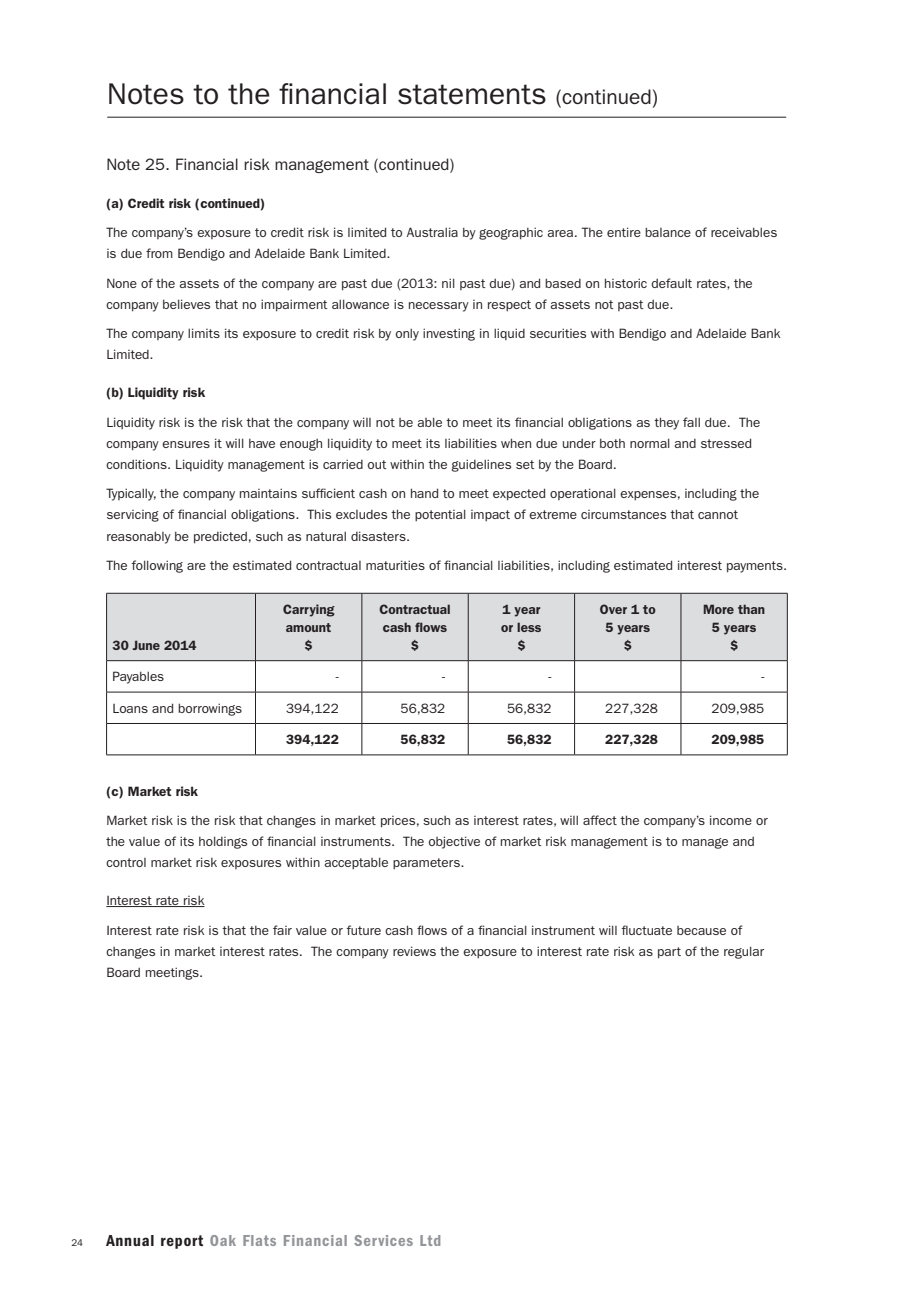
<style>
.page{position:relative;width:919px;height:1289px;background:#fff}
.page>*{position:absolute;margin:0;border:0;box-sizing:border-box;transform-origin:0 0}
.t1{font:30px "Franklin Gothic";color:#231f20}
.t2{font:16.5px "Franklin Gothic";color:#231f20}
.t3{font:600 condensed 16.5px "Franklin Gothic";letter-spacing:.05em;color:#939598}
.t4{font:13.5px/21px "Franklin Gothic";color:#231f20}
.t5{font:600 13.5px/18px "Franklin Gothic";color:#231f20;text-align:center}
.t6{font:9.75px "Franklin Gothic";color:#231f20}
.s1{font-size:21px}
.s2{color:#231f20}
</style>
<div class="page">
<hr style="left:107px;top:117px;width:679px;height:1px;background:#231f20">
<hr style="left:106px;top:906px;width:98px;height:1px;background:#231f20">
<div style="left:107px;top:594px;width:680px;height:66px;background:#dcdddf"></div>
<hr style="left:106px;top:593px;width:149px;height:1px;background:#231f20">
<hr style="left:106px;top:593px;width:1px;height:67px;background:#231f20">
<hr style="left:255px;top:593px;width:107px;height:1px;background:#231f20">
<hr style="left:255px;top:593px;width:1px;height:67px;background:#231f20">
<hr style="left:362px;top:593px;width:106px;height:1px;background:#231f20">
<hr style="left:361px;top:593px;width:1px;height:67px;background:#231f20">
<hr style="left:468px;top:593px;width:106px;height:1px;background:#231f20">
<hr style="left:468px;top:593px;width:1px;height:67px;background:#231f20">
<hr style="left:574px;top:593px;width:107px;height:1px;background:#231f20">
<hr style="left:574px;top:593px;width:1px;height:67px;background:#231f20">
<hr style="left:681px;top:593px;width:106px;height:1px;background:#231f20">
<hr style="left:680px;top:593px;width:1px;height:67px;background:#231f20">
<hr style="left:787px;top:593px;width:1px;height:67px;background:#231f20">
<hr style="left:106px;top:660px;width:149px;height:1px;background:#231f20">
<hr style="left:106px;top:661px;width:1px;height:31px;background:#231f20">
<hr style="left:255px;top:660px;width:107px;height:1px;background:#231f20">
<hr style="left:255px;top:661px;width:1px;height:31px;background:#231f20">
<hr style="left:362px;top:660px;width:106px;height:1px;background:#231f20">
<hr style="left:361px;top:661px;width:1px;height:31px;background:#231f20">
<hr style="left:468px;top:660px;width:106px;height:1px;background:#231f20">
<hr style="left:468px;top:661px;width:1px;height:31px;background:#231f20">
<hr style="left:574px;top:660px;width:107px;height:1px;background:#231f20">
<hr style="left:574px;top:661px;width:1px;height:31px;background:#231f20">
<hr style="left:681px;top:660px;width:106px;height:1px;background:#231f20">
<hr style="left:680px;top:661px;width:1px;height:31px;background:#231f20">
<hr style="left:787px;top:661px;width:1px;height:31px;background:#231f20">
<hr style="left:106px;top:691px;width:149px;height:1px;background:#231f20">
<hr style="left:106px;top:692px;width:1px;height:31px;background:#231f20">
<hr style="left:255px;top:691px;width:107px;height:1px;background:#231f20">
<hr style="left:255px;top:692px;width:1px;height:31px;background:#231f20">
<hr style="left:362px;top:691px;width:106px;height:1px;background:#231f20">
<hr style="left:361px;top:692px;width:1px;height:31px;background:#231f20">
<hr style="left:468px;top:691px;width:106px;height:1px;background:#231f20">
<hr style="left:468px;top:692px;width:1px;height:31px;background:#231f20">
<hr style="left:574px;top:691px;width:107px;height:1px;background:#231f20">
<hr style="left:574px;top:692px;width:1px;height:31px;background:#231f20">
<hr style="left:681px;top:691px;width:106px;height:1px;background:#231f20">
<hr style="left:680px;top:692px;width:1px;height:31px;background:#231f20">
<hr style="left:787px;top:692px;width:1px;height:31px;background:#231f20">
<hr style="left:106px;top:723px;width:149px;height:1px;background:#231f20">
<hr style="left:106px;top:723px;width:1px;height:31px;background:#231f20">
<hr style="left:255px;top:723px;width:107px;height:1px;background:#231f20">
<hr style="left:255px;top:723px;width:1px;height:31px;background:#231f20">
<hr style="left:362px;top:723px;width:106px;height:1px;background:#231f20">
<hr style="left:361px;top:723px;width:1px;height:31px;background:#231f20">
<hr style="left:468px;top:723px;width:106px;height:1px;background:#231f20">
<hr style="left:468px;top:723px;width:1px;height:31px;background:#231f20">
<hr style="left:574px;top:723px;width:107px;height:1px;background:#231f20">
<hr style="left:574px;top:723px;width:1px;height:31px;background:#231f20">
<hr style="left:681px;top:723px;width:106px;height:1px;background:#231f20">
<hr style="left:680px;top:723px;width:1px;height:31px;background:#231f20">
<hr style="left:787px;top:723px;width:1px;height:31px;background:#231f20">
<hr style="left:106px;top:754px;width:149px;height:1px;background:#231f20">
<hr style="left:255px;top:754px;width:107px;height:1px;background:#231f20">
<hr style="left:362px;top:754px;width:106px;height:1px;background:#231f20">
<hr style="left:468px;top:754px;width:106px;height:1px;background:#231f20">
<hr style="left:574px;top:754px;width:107px;height:1px;background:#231f20">
<hr style="left:681px;top:754px;width:106px;height:1px;background:#231f20">
<h1 class="t1" style="left:107px;top:77px;width:552px">Notes to the financial statements <span class="s1">(continued)</span></h1>
<p class="t2" style="left:106px;top:155px;width:349px">Note 25. Financial risk management (continued)</p>
<p class="t5" style="left:106px;top:194px;width:160px">(a) Credit risk (continued)</p>
<p class="t4" style="left:106px;top:222px;width:672px">The company’s exposure to credit risk is limited to Australia by geographic area. The entire balance of receivables is due from Bendigo and Adelaide Bank Limited.</p>
<p class="t4" style="left:106px;top:273px;width:648px">None of the assets of the company are past due (2013: nil past due) and based on historic default rates, the company believes that no impairment allowance is necessary in respect of assets not past due.</p>
<p class="t4" style="left:106px;top:323px;width:675px">The company limits its exposure to credit risk by only investing in liquid securities with Bendigo and Adelaide Bank<br>Limited.</p>
<p class="t5" style="left:106px;top:384px;width:100px">(b) Liquidity risk</p>
<p class="t4" style="left:106px;top:412px;width:655px">Liquidity risk is the risk that the company will not be able to meet its financial obligations as they fall due. The company ensures it will have enough liquidity to meet its liabilities when due under both normal and stressed conditions. Liquidity management is carried out within the guidelines set by the Board.</p>
<p class="t4" style="left:106px;top:483px;width:654px">Typically, the company maintains sufficient cash on hand to meet expected operational expenses, including the servicing of financial obligations. This excludes the potential impact of extreme circumstances that cannot reasonably be predicted, such as natural disasters.</p>
<p class="t4" style="left:106px;top:555px;width:682px">The following are the estimated contractual maturities of financial liabilities, including estimated interest payments.</p>
<p class="t5" style="left:113px;top:636px;width:85px">30 June 2014</p>
<p class="t5" style="left:283px;top:600px;width:53px">Carrying amount $</p>
<p class="t5" style="left:379px;top:600px;width:73px">Contractual cash flows $</p>
<p class="t5" style="left:501px;top:600px;width:42px">1 year or less $</p>
<p class="t5" style="left:599px;top:600px;width:57px">Over 1 to<br>5 years $</p>
<p class="t5" style="left:703px;top:600px;width:64px">More than<br>5 years<br>$</p>
<p class="t4" style="left:113px;top:666px;width:53px">Payables</p>
<p class="t4" style="left:336px;top:666px;width:4px">-</p>
<p class="t4" style="left:442px;top:666px;width:4px">-</p>
<p class="t4" style="left:548px;top:666px;width:4px">-</p>
<p class="t4" style="left:761px;top:666px;width:4px">-</p>
<p class="t4" style="left:113px;top:697px;width:131px">Loans and borrowings</p>
<p class="t4" style="left:286px;top:697px;width:54px">394,122</p>
<p class="t4" style="left:400px;top:697px;width:46px">56,832</p>
<p class="t4" style="left:507px;top:697px;width:46px">56,832</p>
<p class="t4" style="left:605px;top:697px;width:54px">227,328</p>
<p class="t4" style="left:711px;top:697px;width:54px">209,985</p>
<p class="t5" style="left:286px;top:730px;width:54px">394,122</p>
<p class="t5" style="left:400px;top:730px;width:46px">56,832</p>
<p class="t5" style="left:507px;top:730px;width:46px">56,832</p>
<p class="t5" style="left:605px;top:730px;width:54px">227,328</p>
<p class="t5" style="left:711px;top:730px;width:54px">209,985</p>
<p class="t5" style="left:106px;top:782px;width:93px">(c) Market risk</p>
<p class="t4" style="left:106px;top:810px;width:662px">Market risk is the risk that changes in market prices, such as interest rates, will affect the company’s income or the value of its holdings of financial instruments. The objective of market risk management is to manage and control market risk exposures within acceptable parameters.</p>
<p class="t4" style="left:106px;top:885px;width:637px;line-height:29.5px">Interest rate risk<br>Interest rate risk is that the fair value or future cash flows of a financial instrument will fluctuate because of</p>
<p class="t4" style="left:106px;top:940px;width:659px">changes in market interest rates. The company reviews the exposure to interest rate risk as part of the regular<br>Board meetings.</p>
<p class="t6" style="left:71px;top:1237px;width:13px">24</p>
<p class="t3" style="left:106px;top:1231px;width:336px"><span class="s2">Annual report</span> Oak Flats Financial Services Ltd</p>
</div>
